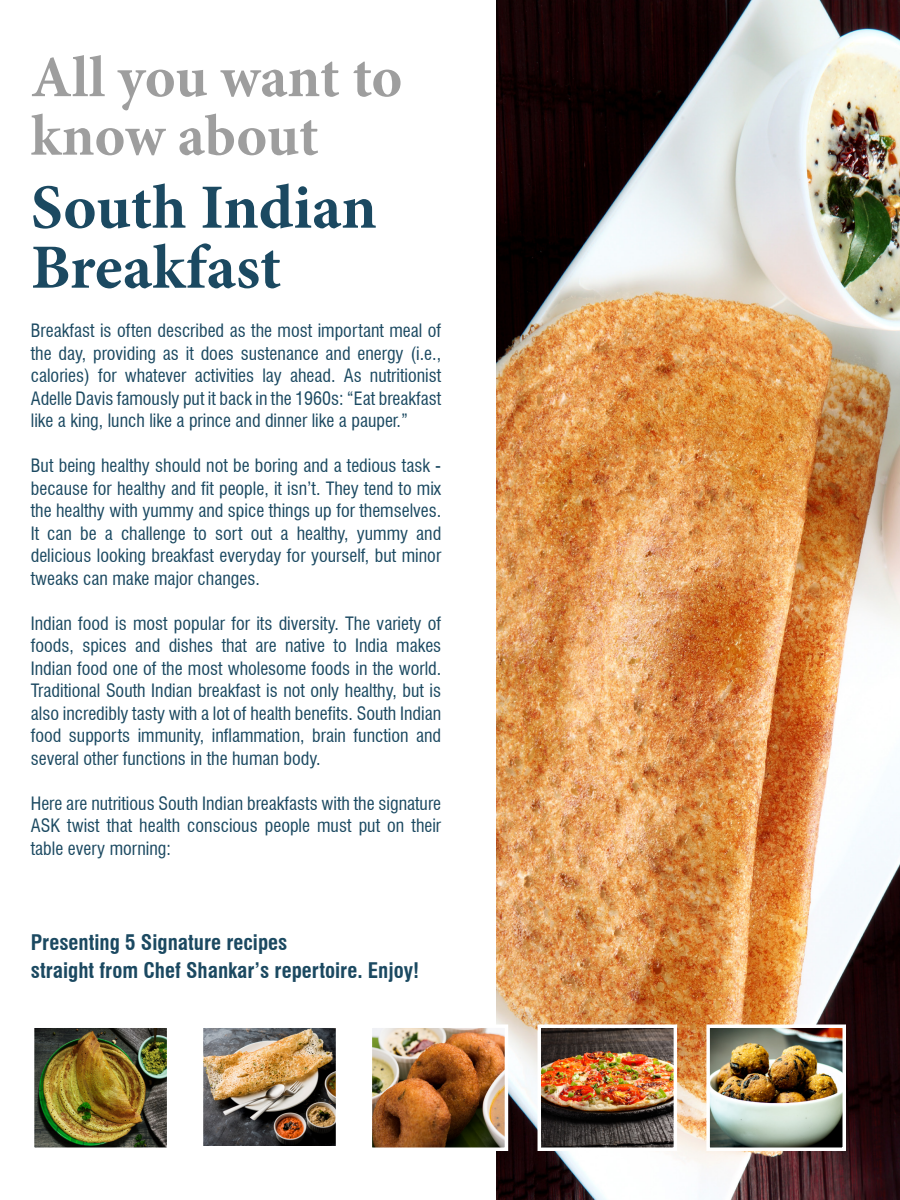
<style>
.page{position:relative;width:900px;height:1200px;background:#fff}
.page>*{position:absolute;margin:0;border:0;box-sizing:border-box;transform-origin:0 0}
.t1{font:700 63px "Minion Pro";color:#1b4961}
.t2{font:700 58.5px "Minion Pro";letter-spacing:-.005em;color:#9e9e9e}
.t3{font:700 condensed 21px "Swiss 721 BT";color:#1b4961}
.t4{font:condensed 18px/22.5px "Swiss 721 BT";color:#1b4961;text-align:justify}
</style>
<div class="page">
<img style="left:496px;top:0;width:404px;height:1200px">
<img style="left:35px;top:1028px;width:131px;height:119px">
<div style="left:31px;top:1024px;width:139px;height:127px;border:3px solid #fff"></div>
<img style="left:204px;top:1028px;width:131px;height:118px">
<div style="left:200px;top:1024px;width:139px;height:127px;border:3px solid #fff"></div>
<img style="left:373px;top:1028px;width:131px;height:119px">
<div style="left:369px;top:1024px;width:139px;height:127px;border:3px solid #fff"></div>
<img style="left:542px;top:1028px;width:131px;height:119px">
<div style="left:538px;top:1024px;width:139px;height:127px;border:3px solid #fff"></div>
<img style="left:710px;top:1028px;width:132px;height:119px">
<div style="left:706px;top:1024px;width:140px;height:127px;border:3px solid #fff"></div>
<p class="t2" style="left:31px;top:36px;width:373px">All you want to</p>
<p class="t2" style="left:31px;top:95px;width:289px">know about</p>
<p class="t1" style="left:31px;top:163px;width:347px">South Indian</p>
<p class="t1" style="left:31px;top:223px;width:252px">Breakfast</p>
<p class="t4" style="left:31px;top:319px;width:412px">Breakfast is often described as the most important meal of the day, providing as it does sustenance and energy (i.e., calories) for whatever activities lay ahead. As nutritionist Adelle Davis famously put it back in the 1960s: “Eat breakfast like a king, lunch like a prince and dinner like a pauper.”</p>
<p class="t4" style="left:31px;top:454px;width:412px">But being healthy should not be boring and a tedious task - because for healthy and fit people, it isn’t. They tend to mix the healthy with yummy and spice things up for themselves.<br>It can be a challenge to sort out a healthy, yummy and delicious looking breakfast everyday for yourself, but minor tweaks can make major changes.</p>
<p class="t4" style="left:31px;top:612px;width:412px">Indian food is most popular for its diversity. The variety of foods, spices and dishes that are native to India makes Indian food one of the most wholesome foods in the world.<br>Traditional South Indian breakfast is not only healthy, but is also incredibly tasty with a lot of health benefits. South Indian food supports immunity, inflammation, brain function and several other functions in the human body.</p>
<p class="t4" style="left:31px;top:792px;width:412px">Here are nutritious South Indian breakfasts with the signature ASK twist that health conscious people must put on their table every morning:</p>
<p class="t3" style="left:31px;top:929px;width:258px">Presenting 5 Signature recipes</p>
<p class="t3" style="left:31px;top:958px;width:390px">straight from Chef Shankar’s repertoire. Enjoy!</p>
</div>
